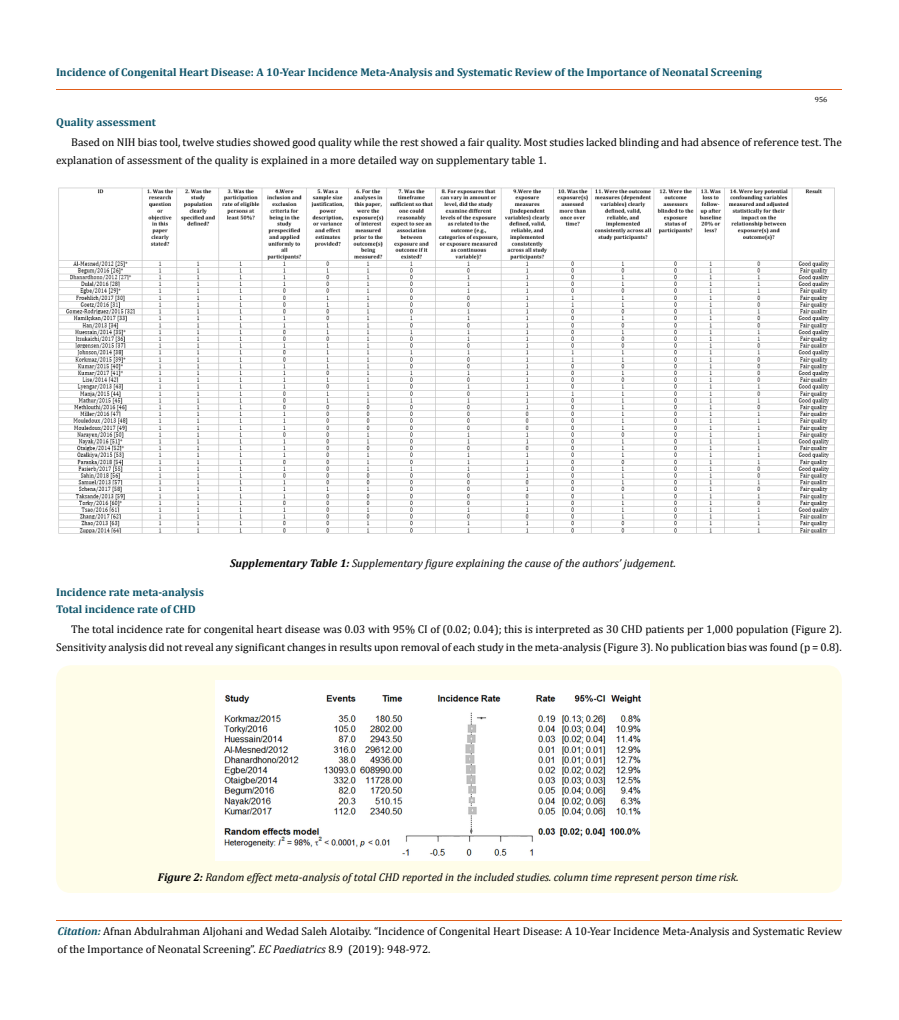
<style>
.page{position:relative;width:899px;height:1020px;background:#fff}
.page>*{position:absolute;margin:0;border:0;box-sizing:border-box;transform-origin:0 0}
.t1{font:11.25px/17.5px "Cambria";color:#000}
.t2{font:italic 11.25px "Cambria";color:#000}
.t3{font:700 11.25px/17.5px "Cambria";color:#0e546a}
.t4{font:7.5px "Cambria";color:#000}
.s1{font-weight:700}
.s2{font-weight:700;font-style:italic;color:#0e546a}
.s3{font-style:italic}
</style>
<div class="page">
<hr style="left:56px;top:90px;width:786px;height:1px;background:#e05d1a">
<img style="left:58px;top:187px;width:777px;height:347px">
<div style="left:56px;top:665px;width:786px;height:228px;background:#fffde9;border-radius:15px"></div>
<img style="left:216px;top:681px;width:434px;height:180px">
<p class="t3" style="left:56px;top:63px;width:707px">Incidence of Congenital Heart Disease: A 10-Year Incidence Meta-Analysis and Systematic Review of the Importance of Neonatal Screening</p>
<p class="t4" style="left:815px;top:95px;width:14px">956</p>
<p class="t3" style="left:56px;top:113px;width:101px">Quality assessment</p>
<p class="t1" style="left:56px;top:134px;width:787px;text-indent:15px">Based on NIH bias tool, twelve studies showed good quality while the rest showed a fair quality. Most studies lacked blinding and had absence of reference test. The explanation of assessment of the quality is explained in a more detailed way on supplementary table 1.</p>
<p class="t2" style="left:230px;top:555px;width:447px"><span class="s1">Supplementary Table 1:</span> Supplementary figure explaining the cause of the authors’ judgement.</p>
<p class="t3" style="left:56px;top:583px;width:149px">Incidence rate meta-analysis<br>Total incidence rate of CHD</p>
<p class="t1" style="left:56px;top:621px;width:787px;text-align:right">The total incidence rate for congenital heart disease was 0.03 with 95% CI of (0.02; 0.04); this is interpreted as 30 CHD patients per 1,000 population (Figure 2).<br>Sensitivity analysis did not reveal any significant changes in results upon removal of each study in the meta-analysis (Figure 3). No publication bias was found (p = 0.8).</p>
<p class="t2" style="left:158px;top:869px;width:582px"><span class="s1">Figure 2:</span> Random effect meta-analysis of total CHD reported in the included studies. column time represent person time risk.</p>
<p class="t1" style="left:57px;top:923px;width:786px"><span class="s2">Citation:</span> Afnan Abdulrahman Aljohani and Wedad Saleh Alotaiby. “Incidence of Congenital Heart Disease: A 10-Year Incidence Meta-Analysis and Systematic Review of the Importance of Neonatal Screening”. <span class="s3">EC Paediatrics</span> 8.9 (2019): 948-972.</p>
</div>
